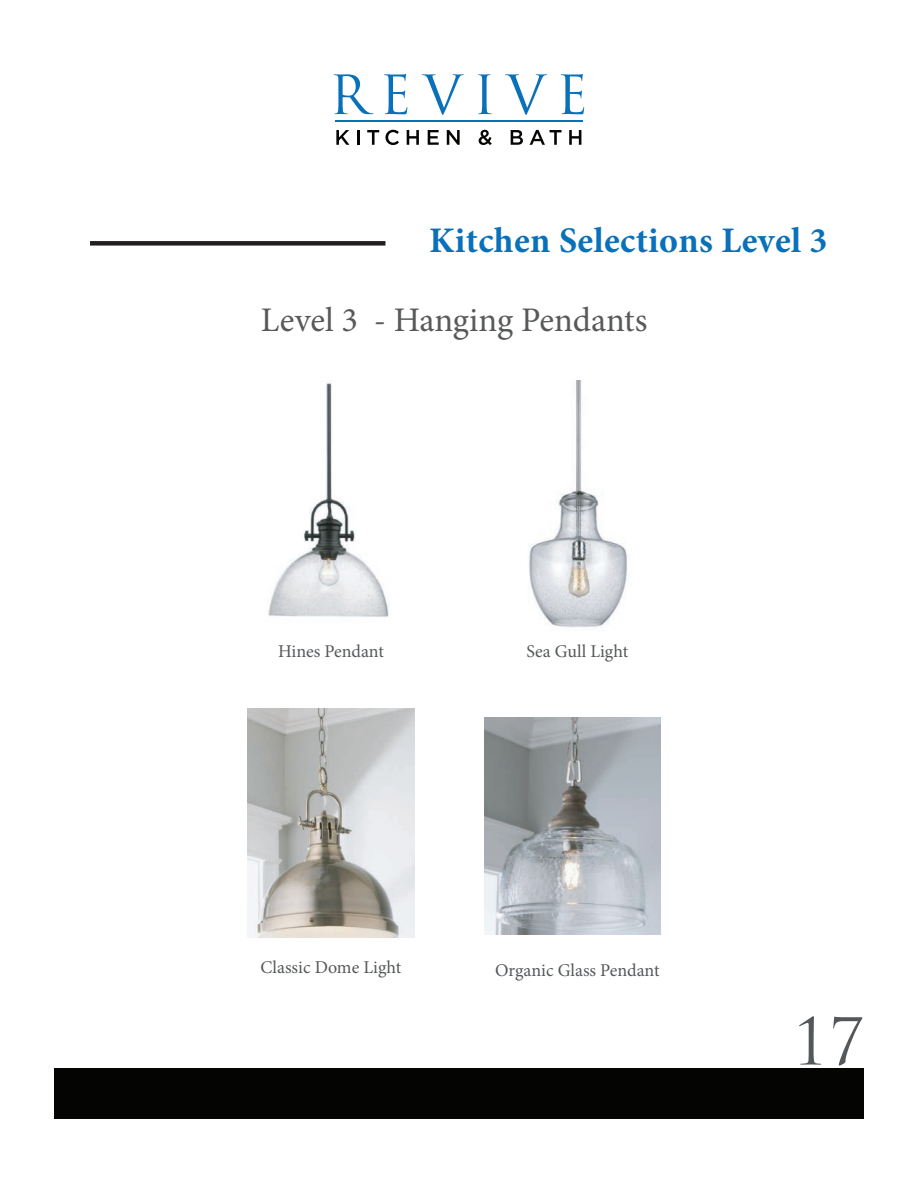
<style>
.page{position:relative;width:918px;height:1188px;background:#fff}
.page>*{position:absolute;margin:0;border:0;box-sizing:border-box;transform-origin:0 0}
.t1{font:63px "Trajan Pro";color:#55585a}
.t2{font:700 36px "Minion Pro";letter-spacing:.01em;color:#0971ba}
.t3{font:34.5px "Minion Pro";letter-spacing:-.005em;color:#575a58}
.t4{font:18px "Minion Pro";color:#55585a}
</style>
<div class="page">
<div style="left:90px;top:241px;width:295px;height:5px;background:#231f20"></div>
<img style="left:268px;top:382px;width:121px;height:235px">
<img style="left:528px;top:381px;width:100px;height:247px">
<img style="left:247px;top:709px;width:168px;height:229px">
<img style="left:484px;top:717px;width:176px;height:217px">
<svg style="left:334px;top:74px;width:40px;height:40px"></svg>
<svg style="left:384px;top:74px;width:23px;height:40px"></svg>
<svg style="left:422px;top:74px;width:42px;height:41px"></svg>
<svg style="left:478px;top:74px;width:14px;height:40px"></svg>
<svg style="left:505px;top:74px;width:42px;height:41px"></svg>
<svg style="left:561px;top:74px;width:23px;height:40px"></svg>
<hr style="left:335px;top:120px;width:248px;height:2px;background:#0971ba">
<svg style="left:336px;top:130px;width:13px;height:15px"></svg>
<svg style="left:357px;top:130px;width:2px;height:15px"></svg>
<svg style="left:367px;top:130px;width:12px;height:15px"></svg>
<svg style="left:385px;top:130px;width:14px;height:15px"></svg>
<svg style="left:407px;top:130px;width:12px;height:15px"></svg>
<svg style="left:428px;top:130px;width:11px;height:15px"></svg>
<svg style="left:447px;top:130px;width:13px;height:15px"></svg>
<svg style="left:479px;top:130px;width:13px;height:15px"></svg>
<svg style="left:511px;top:130px;width:12px;height:15px"></svg>
<svg style="left:530px;top:130px;width:32px;height:15px"></svg>
<svg style="left:569px;top:130px;width:12px;height:15px"></svg>
<div style="left:54px;top:1069px;width:810px;height:50px;background:#040503"></div>
<h2 class="t2" style="left:429px;top:215px;width:400px">Kitchen Selections Level 3</h2>
<h3 class="t3" style="left:261px;top:296px;width:388px">Level 3 - Hanging Pendants</h3>
<p class="t4" style="left:278px;top:639px;width:107px">Hines Pendant</p>
<p class="t4" style="left:526px;top:639px;width:103px">Sea Gull Light</p>
<p class="t4" style="left:261px;top:956px;width:142px">Classic Dome Light</p>
<p class="t4" style="left:495px;top:958px;width:166px">Organic Glass Pendant</p>
<h1 class="t1" style="left:792px;top:1002px;width:73px">17</h1>
</div>
